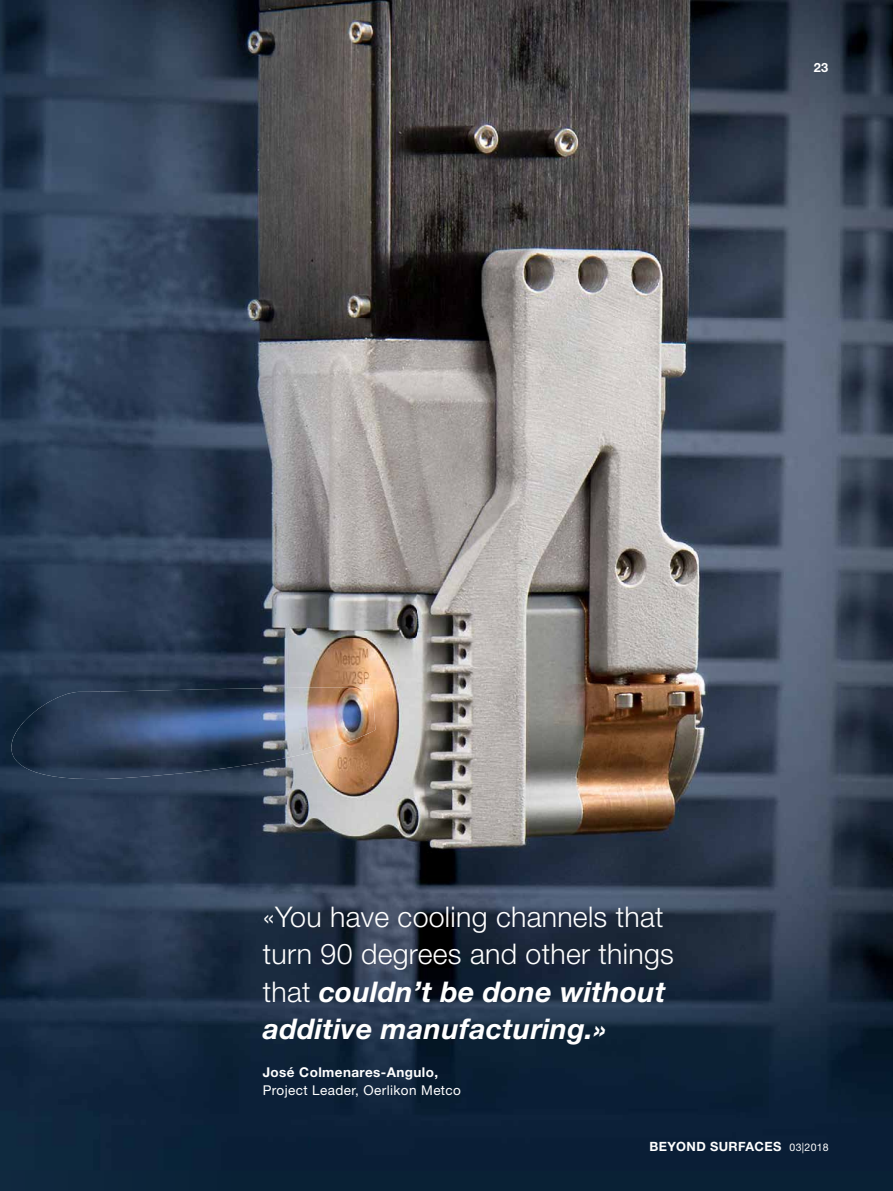
<style>
.page{position:relative;width:893px;height:1191px;background:#fff}
.page>*{position:absolute;margin:0;border:0;box-sizing:border-box;transform-origin:0 0}
.t1{font:300 28.5px/37.5px "Helvetica Neue";letter-spacing:.01em;color:#fff}
.t2{font:13.5px "Helvetica Neue";letter-spacing:.03em;color:#fff}
.t3{font:700 13.5px "Helvetica Neue";letter-spacing:.03em;color:#fff}
.t4{font:700 12.75px "Helvetica Neue";letter-spacing:.03em;color:#fff}
.s1{font-weight:700;font-style:italic}
.s2{font-weight:400;font-size:10.5px}
</style>
<div class="page">
<div style="left:0;top:1170px;width:893px;height:21px;background:#092135"></div>
<img style="left:0;top:0;width:840px;height:638px">
<img style="left:840px;top:0;width:53px;height:1170px">
<img style="left:0;top:638px;width:100px;height:532px">
<img style="left:100px;top:638px;width:741px;height:53px">
<img style="left:312px;top:691px;width:529px;height:479px">
<img style="left:100px;top:779px;width:212px;height:391px">
<img style="left:0;top:687px;width:375px;height:92px">
<p class="t4" style="left:814px;top:60px;width:16px">23</p>
<p class="t1" style="left:263px;top:897px;width:413px">«You have cooling channels that turn 90 degrees and other things that <span class="s1">couldn’t be done without additive manufacturing.»</span></p>
<p class="t3" style="left:263px;top:1063px;width:177px">José Colmenares-Angulo,</p>
<p class="t2" style="left:263px;top:1082px;width:200px">Project Leader, Oerlikon Metco</p>
<p class="t4" style="left:649px;top:1138px;width:181px">BEYOND SURFACES <span class="s2">03|2018</span></p>
</div>
